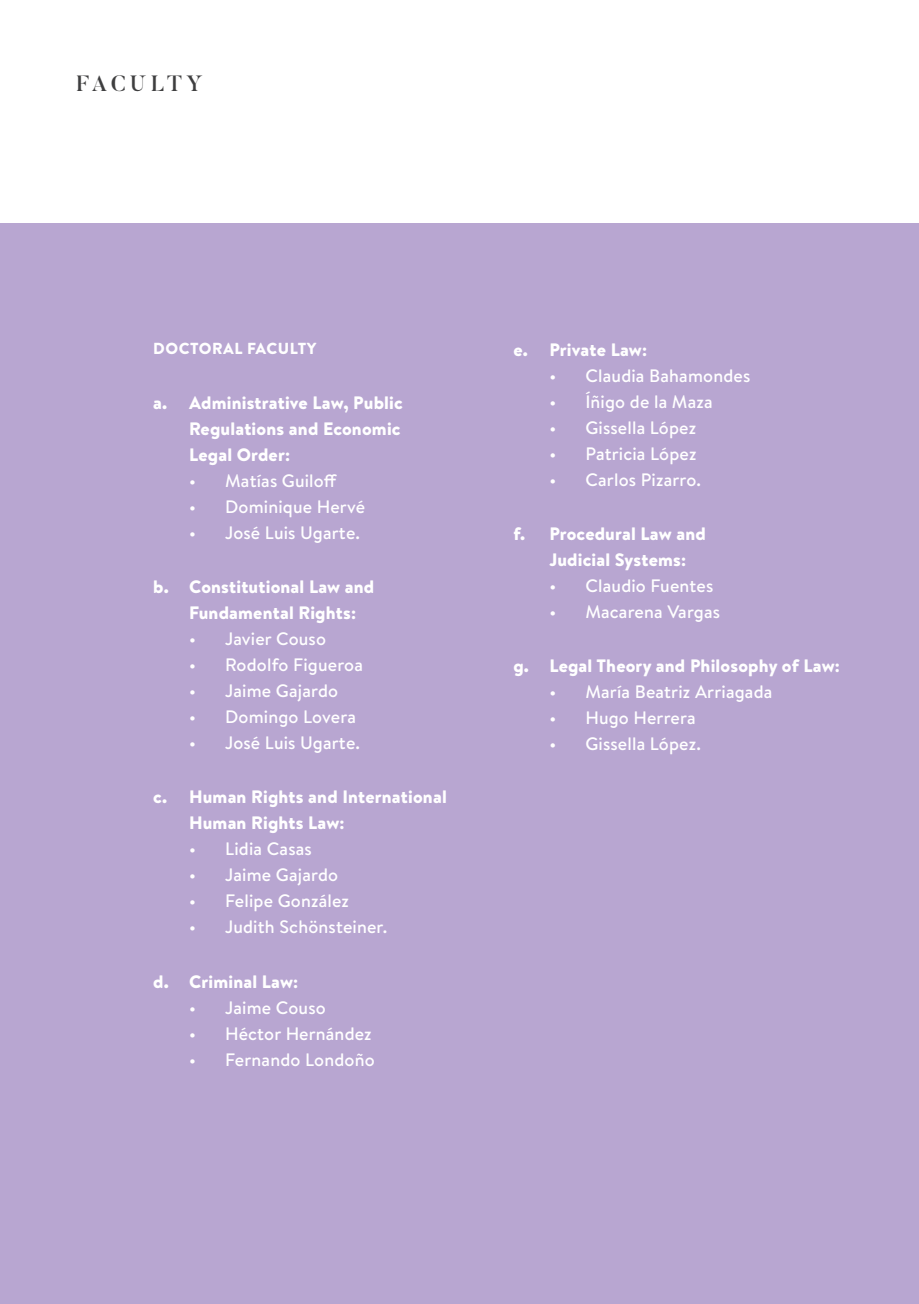
<style>
.page{position:relative;width:919px;height:1304px;background:#fff}
.page>*{position:absolute;margin:0;border:0;box-sizing:border-box;transform-origin:0 0}
.Subtítulos{font:500 22px "Butler";letter-spacing:.18em;color:#3e3e3f}
.t1{font:500 18px "Brandon Text";letter-spacing:.01em;color:#fff}
.t2{font:900 18px/26px "Brandon Text";letter-spacing:.01em;color:#fff}
.Párrafos{font:900 16px "Brandon Text";letter-spacing:.03em;color:#fff}
</style>
<div class="page">
<div style="left:0;top:224px;width:918px;height:1080px;background:#b8a6d1"></div>
<p class="Subtítulos" style="left:77px;top:70px;width:128px">FACULTY</p>
<p class="Párrafos" style="left:153px;top:337px;width:165px">DOCTORAL FACULTY</p>
<p class="t2" style="left:189px;top:389px;width:215px;text-indent:-36px">a. Administrative Law, Public<br>Regulations and Economic<br>Legal Order:</p>
<p class="t1" style="left:189px;top:468px;width:149px">• Matías Guiloff</p>
<p class="t1" style="left:189px;top:494px;width:177px">• Dominique Hervé</p>
<p class="t1" style="left:189px;top:520px;width:172px">• José Luis Ugarte.</p>
<p class="t2" style="left:189px;top:573px;width:187px;text-indent:-36px">b. Constitutional Law and<br>Fundamental Rights:</p>
<p class="t1" style="left:189px;top:626px;width:138px">• Javier Couso</p>
<p class="t1" style="left:189px;top:652px;width:175px">• Rodolfo Figueroa</p>
<p class="t1" style="left:189px;top:678px;width:150px">• Jaime Gajardo</p>
<p class="t1" style="left:189px;top:704px;width:168px">• Domingo Lovera</p>
<p class="t1" style="left:189px;top:730px;width:172px">• José Luis Ugarte.</p>
<p class="t2" style="left:189px;top:784px;width:259px;text-indent:-36px">c. Human Rights and International<br>Human Rights Law:</p>
<p class="t1" style="left:189px;top:837px;width:124px">• Lidia Casas</p>
<p class="t1" style="left:189px;top:863px;width:150px">• Jaime Gajardo</p>
<p class="t1" style="left:189px;top:889px;width:161px">• Felipe González</p>
<p class="t1" style="left:189px;top:915px;width:200px">• Judith Schönsteiner.</p>
<p class="t2" style="left:153px;top:968px;width:146px">d. Criminal Law:</p>
<p class="t1" style="left:189px;top:995px;width:138px">• Jaime Couso</p>
<p class="t1" style="left:189px;top:1021px;width:184px">• Héctor Hernández</p>
<p class="t1" style="left:189px;top:1047px;width:187px">• Fernando Londoño</p>
<p class="t2" style="left:513px;top:336px;width:135px">e. Private Law:</p>
<p class="t1" style="left:549px;top:363px;width:202px">• Claudia Bahamondes</p>
<p class="t1" style="left:549px;top:389px;width:165px">• Íñigo de la Maza</p>
<p class="t1" style="left:549px;top:415px;width:148px">• Gissella López</p>
<p class="t1" style="left:549px;top:441px;width:149px">• Patricia López</p>
<p class="t1" style="left:549px;top:467px;width:153px">• Carlos Pizarro.</p>
<p class="t2" style="left:549px;top:520px;width:158px;text-indent:-36px">f. Procedural Law and<br>Judicial Systems:</p>
<p class="t1" style="left:549px;top:573px;width:165px">• Claudio Fuentes</p>
<p class="t1" style="left:549px;top:599px;width:172px">• Macarena Vargas</p>
<p class="t2" style="left:513px;top:653px;width:328px">g. Legal Theory and Philosophy of Law:</p>
<p class="t1" style="left:549px;top:680px;width:224px">• María Beatriz Arriagada</p>
<p class="t1" style="left:549px;top:706px;width:148px">• Hugo Herrera</p>
<p class="t1" style="left:549px;top:732px;width:153px">• Gissella López.</p>
</div>
